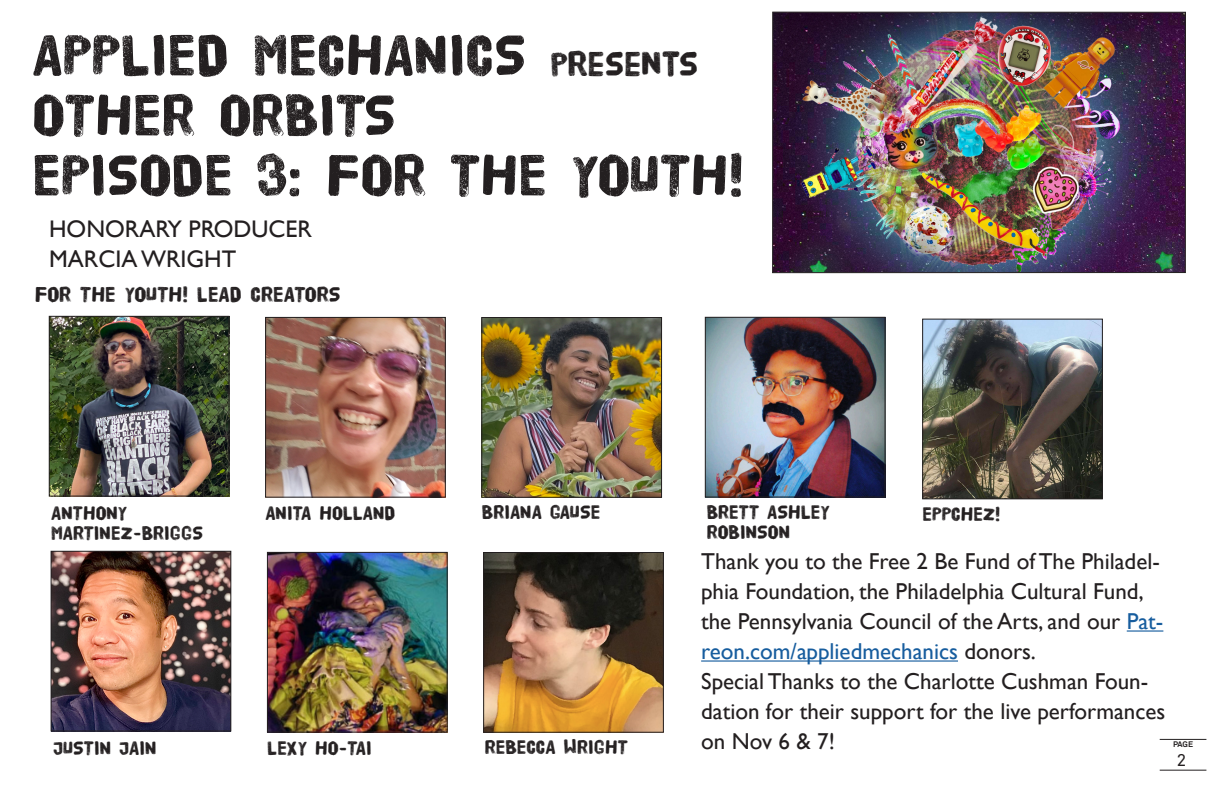
<style>
.page{position:relative;width:1224px;height:792px;background:#fff}
.page>*{position:absolute;margin:0;border:0;box-sizing:border-box;transform-origin:0 0}
.t1{font:60px "HVD Poster";color:#231f20}
.t2{font:24px "Gill Sans";color:#231f20}
.t3{font:23px/30px "Gill Sans";color:#231f20}
.t4{font:22px "HVD Poster";color:#231f20}
.t5{font:20px "HVD Poster";color:#231f20}
.t6{font:17px "Akkurat Pro";color:#231f20}
.t7{font:700 8px "Akkurat Pro";color:#231f20}
.s1{font-size:36px}
.s2{color:#175d9e}
</style>
<div class="page">
<hr style="left:1160px;top:739px;width:46px;height:1px;background:#231f20">
<hr style="left:1160px;top:770px;width:46px;height:1px;background:#231f20">
<img style="left:774px;top:14px;width:410px;height:257px">
<div style="left:772px;top:12px;width:414px;height:261px;border:1px solid #231f20"></div>
<img style="left:269px;top:554px;width:176px;height:176px">
<div style="left:267px;top:552px;width:180px;height:180px;border:1px solid #231f20"></div>
<img style="left:486px;top:554px;width:176px;height:176px">
<div style="left:484px;top:552px;width:180px;height:180px;border:1px solid #231f20"></div>
<img style="left:53px;top:553px;width:176px;height:176px">
<div style="left:51px;top:551px;width:180px;height:180px;border:1px solid #231f20"></div>
<hr style="left:1127px;top:630px;width:36px;height:2px;background:#175d9e">
<hr style="left:701px;top:660px;width:257px;height:2px;background:#175d9e">
<img style="left:267px;top:319px;width:176px;height:176px">
<div style="left:265px;top:317px;width:180px;height:180px;border:1px solid #231f20"></div>
<img style="left:484px;top:319px;width:176px;height:176px">
<div style="left:482px;top:317px;width:180px;height:180px;border:1px solid #231f20"></div>
<img style="left:51px;top:318px;width:176px;height:176px">
<div style="left:49px;top:316px;width:180px;height:180px;border:1px solid #231f20"></div>
<img style="left:925px;top:321px;width:176px;height:176px">
<div style="left:923px;top:319px;width:180px;height:180px;border:1px solid #231f20"></div>
<img style="left:707px;top:319px;width:176px;height:176px">
<div style="left:705px;top:317px;width:180px;height:180px;border:1px solid #231f20"></div>
<p class="t1" style="left:32px;top:28px;width:667px">APPLIED MECHANICS <span class="s1">PRESENTS</span></p>
<p class="t1" style="left:32px;top:88px;width:365px">OTHER ORBITS</p>
<p class="t1" style="left:32px;top:148px;width:713px">EPISODE 3: FOR THE YOUTH!</p>
<p class="t2" style="left:49px;top:214px;width:265px">HONORARY PRODUCER</p>
<p class="t2" style="left:49px;top:244px;width:189px">MARCIA WRIGHT</p>
<p class="t4" style="left:35px;top:285px;width:307px">FOR THE YOUTH! LEAD CREATORS</p>
<p class="t5" style="left:51px;top:504px;width:78px">ANTHONY</p>
<p class="t5" style="left:51px;top:524px;width:154px">MARTINEZ-BRIGGS</p>
<p class="t5" style="left:265px;top:504px;width:132px">ANITA HOLLAND</p>
<p class="t5" style="left:482px;top:503px;width:120px">BRIANA GAUSE</p>
<p class="t5" style="left:707px;top:503px;width:125px">BRETT ASHLEY</p>
<p class="t5" style="left:707px;top:523px;width:85px">ROBINSON</p>
<p class="t5" style="left:923px;top:505px;width:79px">EPPCHEZ!</p>
<p class="t5" style="left:53px;top:739px;width:105px">JUSTIN JAIN</p>
<p class="t5" style="left:267px;top:739px;width:106px">LEXY HO-TAI</p>
<p class="t5" style="left:485px;top:738px;width:145px">REBECCA WRIGHT</p>
<p class="t3" style="left:701px;top:546px;width:464px">Thank you to the Free 2 Be Fund of The Philadel&shy;phia Foundation, the Philadelphia Cultural Fund, the Pennsylvania Council of the Arts, and our <span class="s2">Pat&shy;reon.com/appliedmechanics</span> donors.</p>
<p class="t3" style="left:701px;top:666px;width:466px">Special Thanks to the Charlotte Cushman Foun&shy;dation for their support for the live performances on Nov 6 &amp; 7!</p>
<p class="t7" style="left:1173px;top:740px;width:22px">PAGE</p>
<p class="t6" style="left:1177px;top:750px;width:11px">2</p>
</div>
